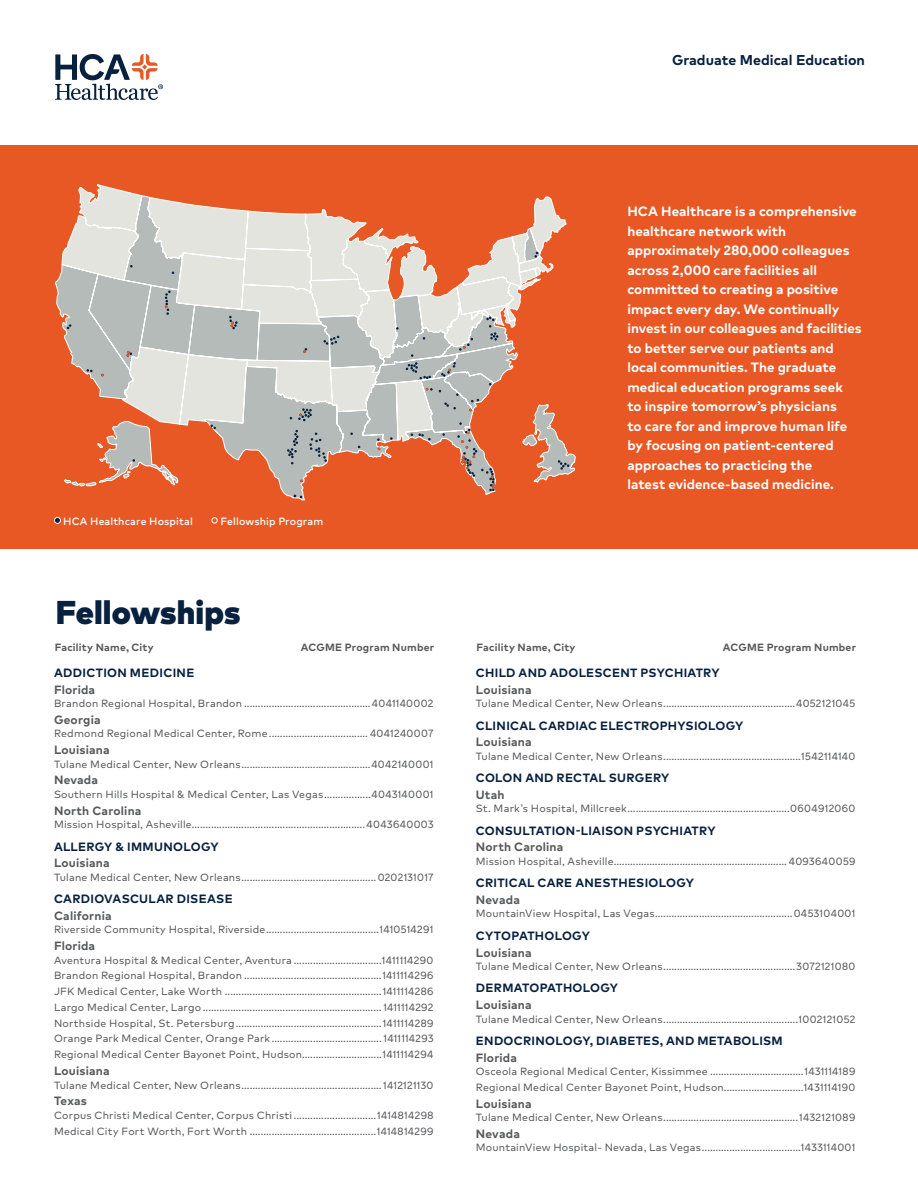
<style>
.page{position:relative;width:918px;height:1188px;background:#fff}
.page>*{position:absolute;margin:0;border:0;box-sizing:border-box;transform-origin:0 0}
.H3_Orange{font:900 33px "Markfor HCA";color:#08213f}
.t1{font:700 14.25px "Markfor HCA";color:#08213f}
.t2{font:700 13.5px/19.5px "Markfor HCA";color:#fff}
.SPECIALTY_HEADER{font:700 12px "Markfor HCA";letter-spacing:.025em;color:#08213f}
.RF_STATE_HEADER{font:700 12px "Markfor HCA";letter-spacing:.015em;color:#57585a}
.state_header{font:700 12px "Markfor HCA";letter-spacing:.03em;color:#08213f}
.hospital_list{font:10.5px "Markfor HCA";letter-spacing:.02em;color:#57585a}
.hospital_list-2{font:700 10.5px "Markfor HCA";letter-spacing:.02em;color:#57585a}
.t3{font:500 10.5px "Markfor HCA";letter-spacing:.01em;color:#fff}
</style>
<div class="page">
<svg style="left:55px;top:54px;width:108px;height:46px"></svg>
<div style="left:0;top:146px;width:918px;height:403px;background:#e75824"></div>
<svg style="left:55px;top:185px;width:520px;height:315px"></svg>
<svg style="left:54px;top:517px;width:7px;height:7px"></svg>
<svg style="left:211px;top:517px;width:7px;height:7px"></svg>
<p class="t1" style="left:672px;top:49px;width:194px">Graduate Medical Education</p>
<p class="t3" style="left:63px;top:513px;width:131px">HCA Healthcare Hospital</p>
<p class="t3" style="left:220px;top:513px;width:104px">Fellowship Program</p>
<p class="t2" style="left:627px;top:201px;width:236px">HCA Healthcare is a comprehensive healthcare network with approximately 280,000 colleagues across 2,000 care facilities all committed to creating a positive impact every day. We continually invest in our colleagues and facilities to better serve our patients and local communities. The graduate medical education programs seek<br>to inspire tomorrow’s physicians<br>to care for and improve human life by focusing on patient-centered approaches to practicing the<br>latest evidence-based medicine.</p>
<p class="H3_Orange" style="left:56px;top:587px;width:186px">Fellowships</p>
<p class="hospital_list-2" style="left:55px;top:640px;width:100px">Facility Name, City</p>
<p class="hospital_list-2" style="left:301px;top:640px;width:135px">ACGME Program Number</p>
<p class="hospital_list-2" style="left:477px;top:640px;width:100px">Facility Name, City</p>
<p class="hospital_list-2" style="left:723px;top:640px;width:135px">ACGME Program Number</p>
<p class="state_header" style="left:54px;top:663px;width:142px">ADDICTION MEDICINE</p>
<p class="RF_STATE_HEADER" style="left:54px;top:680px;width:43px">Florida</p>
<p class="hospital_list" style="left:54px;top:697px;width:381px">Brandon Regional Hospital, Brandon ..............................................4041140002</p>
<p class="RF_STATE_HEADER" style="left:54px;top:710px;width:48px">Georgia</p>
<p class="hospital_list" style="left:54px;top:727px;width:381px">Redmond Regional Medical Center, Rome.................................... 4041240007</p>
<p class="RF_STATE_HEADER" style="left:54px;top:741px;width:57px">Louisiana</p>
<p class="hospital_list" style="left:54px;top:758px;width:381px">Tulane Medical Center, New Orleans...............................................4042140001</p>
<p class="RF_STATE_HEADER" style="left:54px;top:771px;width:46px">Nevada</p>
<p class="hospital_list" style="left:54px;top:788px;width:381px">Southern Hills Hospital &amp; Medical Center, Las Vegas.................4043140001</p>
<p class="RF_STATE_HEADER" style="left:54px;top:801px;width:89px">North Carolina</p>
<p class="hospital_list" style="left:54px;top:818px;width:381px">Mission Hospital, Asheville...............................................................4043640003</p>
<p class="SPECIALTY_HEADER" style="left:54px;top:837px;width:166px">ALLERGY &amp; IMMUNOLOGY</p>
<p class="RF_STATE_HEADER" style="left:54px;top:854px;width:57px">Louisiana</p>
<p class="hospital_list" style="left:54px;top:871px;width:381px">Tulane Medical Center, New Orleans.................................................0202131017</p>
<p class="SPECIALTY_HEADER" style="left:54px;top:890px;width:180px">CARDIOVASCULAR DISEASE</p>
<p class="RF_STATE_HEADER" style="left:54px;top:906px;width:59px">California</p>
<p class="hospital_list" style="left:54px;top:924px;width:381px">Riverside Community Hospital, Riverside.........................................1410514291</p>
<p class="RF_STATE_HEADER" style="left:54px;top:937px;width:43px">Florida</p>
<p class="hospital_list" style="left:54px;top:954px;width:381px">Aventura Hospital &amp; Medical Center, Aventura ................................1411114290</p>
<p class="hospital_list" style="left:54px;top:970px;width:381px">Brandon Regional Hospital, Brandon ..................................................1411114296</p>
<p class="hospital_list" style="left:54px;top:985px;width:381px">JFK Medical Center, Lake Worth .........................................................1411114286</p>
<p class="hospital_list" style="left:54px;top:1001px;width:381px">Largo Medical Center, Largo ................................................................. 1411114292</p>
<p class="hospital_list" style="left:54px;top:1017px;width:381px">Northside Hospital, St. Petersburg.....................................................1411114289</p>
<p class="hospital_list" style="left:54px;top:1033px;width:381px">Orange Park Medical Center, Orange Park ........................................ 1411114293</p>
<p class="hospital_list" style="left:54px;top:1049px;width:381px">Regional Medical Center Bayonet Point, Hudson.............................1411114294</p>
<p class="RF_STATE_HEADER" style="left:54px;top:1062px;width:57px">Louisiana</p>
<p class="hospital_list" style="left:54px;top:1079px;width:381px">Tulane Medical Center, New Orleans...................................................1412121130</p>
<p class="RF_STATE_HEADER" style="left:54px;top:1092px;width:34px">Texas</p>
<p class="hospital_list" style="left:54px;top:1109px;width:381px">Corpus Christi Medical Center, Corpus Christi ..............................1414814298</p>
<p class="hospital_list" style="left:54px;top:1125px;width:381px">Medical City Fort Worth, Fort Worth ..............................................1414814299</p>
<p class="SPECIALTY_HEADER" style="left:476px;top:663px;width:245px">CHILD AND ADOLESCENT PSYCHIATRY</p>
<p class="RF_STATE_HEADER" style="left:476px;top:680px;width:57px">Louisiana</p>
<p class="hospital_list" style="left:476px;top:697px;width:381px">Tulane Medical Center, New Orleans................................................4052121045</p>
<p class="SPECIALTY_HEADER" style="left:476px;top:716px;width:269px">CLINICAL CARDIAC ELECTROPHYSIOLOGY</p>
<p class="RF_STATE_HEADER" style="left:476px;top:733px;width:57px">Louisiana</p>
<p class="hospital_list" style="left:476px;top:750px;width:381px">Tulane Medical Center, New Orleans..................................................1542114140</p>
<p class="SPECIALTY_HEADER" style="left:476px;top:769px;width:195px">COLON AND RECTAL SURGERY</p>
<p class="RF_STATE_HEADER" style="left:476px;top:785px;width:30px">Utah</p>
<p class="hospital_list" style="left:476px;top:802px;width:381px">St. Mark’s Hospital, Millcreek...........................................................0604912060</p>
<p class="SPECIALTY_HEADER" style="left:476px;top:821px;width:241px">CONSULTATION-LIAISON PSYCHIATRY</p>
<p class="RF_STATE_HEADER" style="left:476px;top:838px;width:89px">North Carolina</p>
<p class="hospital_list" style="left:476px;top:855px;width:381px">Mission Hospital, Asheville............................................................... 4093640059</p>
<p class="SPECIALTY_HEADER" style="left:476px;top:874px;width:220px">CRITICAL CARE ANESTHESIOLOGY</p>
<p class="RF_STATE_HEADER" style="left:476px;top:890px;width:46px">Nevada</p>
<p class="hospital_list" style="left:476px;top:908px;width:381px">MountainView Hospital, Las Vegas..................................................0453104001</p>
<p class="SPECIALTY_HEADER" style="left:476px;top:926px;width:115px">CYTOPATHOLOGY</p>
<p class="RF_STATE_HEADER" style="left:476px;top:943px;width:57px">Louisiana</p>
<p class="hospital_list" style="left:476px;top:960px;width:381px">Tulane Medical Center, New Orleans................................................3072121080</p>
<p class="SPECIALTY_HEADER" style="left:476px;top:979px;width:144px">DERMATOPATHOLOGY</p>
<p class="RF_STATE_HEADER" style="left:476px;top:996px;width:57px">Louisiana</p>
<p class="hospital_list" style="left:476px;top:1013px;width:381px">Tulane Medical Center, New Orleans.................................................1002121052</p>
<p class="SPECIALTY_HEADER" style="left:476px;top:1032px;width:308px">ENDOCRINOLOGY, DIABETES, AND METABOLISM</p>
<p class="RF_STATE_HEADER" style="left:476px;top:1048px;width:43px">Florida</p>
<p class="hospital_list" style="left:476px;top:1065px;width:381px">Osceola Regional Medical Center, Kissimmee ..................................1431114189</p>
<p class="hospital_list" style="left:476px;top:1081px;width:381px">Regional Medical Center Bayonet Point, Hudson.............................1431114190</p>
<p class="RF_STATE_HEADER" style="left:476px;top:1094px;width:57px">Louisiana</p>
<p class="hospital_list" style="left:476px;top:1111px;width:381px">Tulane Medical Center, New Orleans.................................................1432121089</p>
<p class="RF_STATE_HEADER" style="left:476px;top:1125px;width:46px">Nevada</p>
<p class="hospital_list" style="left:476px;top:1142px;width:381px">MountainView Hospital- Nevada, Las Vegas....................................1433114001</p>
</div>
